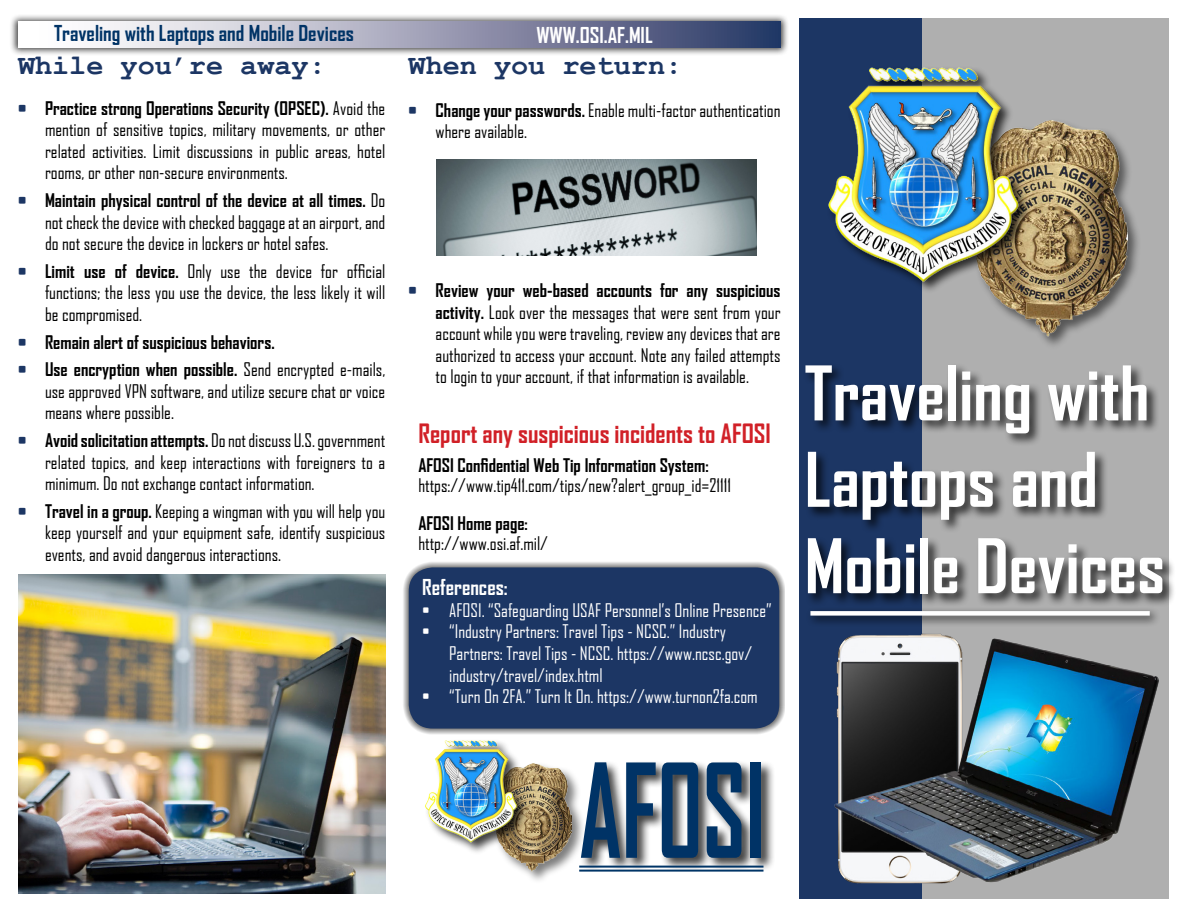
<style>
.page{position:relative;width:1188px;height:918px;background:#fff}
.page>*{position:absolute;margin:0;border:0;box-sizing:border-box;transform-origin:0 0}
.t1{font:700 124.8px "Agency FB";color:#036;scale:.76 1}
.t2{font:700 72px/86.4px "Agency FB";color:#fff}
.t3{font:700 28.5px "Courier New";color:#1c3664}
.t4{font:700 25.5px "Agency FB";color:#d12027}
.t5{font:700 21px "Agency FB";color:#036}
.t6{font:700 21px "Agency FB";color:#fff}
.t7{font:18px/21.6px "Agency FB";color:#000;text-align:justify}
.t8{font:18px/21.6px "Agency FB";color:#fff}
.t9{font:700 18px "Agency FB";color:#000}
.s1{font-weight:700;color:#1c3664}
.s2{font-weight:700}
.s3{color:#1c3664}
</style>
<div class="page">
<div style="left:402px;top:561px;width:383px;height:174px;background:#000;opacity:.77"></div>
<div style="left:409px;top:567px;width:370px;height:162px;background:#1c3664;border-radius:24px"></div>
<div style="left:799px;top:19px;width:123px;height:880px;background:#1c3664"></div>
<div style="left:803px;top:363px;width:373px;height:244px;background:#000;opacity:.75"></div>
<div style="left:579px;top:760px;width:197px;height:112px;background:#000;opacity:.75"></div>
<div style="left:972px;top:118px;width:170px;height:232px;background:#000;opacity:.51"></div>
<img style="left:975px;top:120px;width:153px;height:217px">
<div style="left:493px;top:762px;width:93px;height:123px;background:#000;opacity:.51"></div>
<img style="left:495px;top:763px;width:77px;height:109px">
<div style="left:806px;top:606px;width:355px;height:21px;background:#000;opacity:.75"></div>
<div style="left:810px;top:611px;width:340px;height:5px;background:#fff"></div>
<div style="left:827px;top:66px;width:205px;height:228px;background:#000;opacity:.75"></div>
<img style="left:827px;top:62px;width:210px;height:226px">
<div style="left:424px;top:739px;width:106px;height:116px;background:#000;opacity:.75"></div>
<img style="left:424px;top:739px;width:101px;height:107px">
<img style="left:437px;top:159px;width:319px;height:96px">
<div style="left:10px;top:14px;width:779px;height:42px;background:#000;opacity:.74"></div>
<div style="left:18px;top:22px;width:763px;height:26px;background:linear-gradient(to right,#fff,#303b68)"></div>
<img style="left:849px;top:630px;width:131px;height:259px">
<img style="left:834px;top:637px;width:331px;height:249px">
<img style="left:18px;top:574px;width:367px;height:319px">
<hr style="left:579px;top:866px;width:184px;height:2px;background:#003466">
<hr style="left:579px;top:870px;width:184px;height:2px;background:#003466">
<p class="t5" style="left:54px;top:20px;width:301px">Traveling with Laptops and Mobile Devices</p>
<p class="t6" style="left:536px;top:22px;width:118px">WWW.OSI.AF.MIL</p>
<h3 class="t3" style="left:18px;top:47px;width:309px">While you’re away:</h3>
<p class="t7" style="left:45px;top:97px;width:342px;text-indent:-27px"><span class="s1">•</span> <span class="s2">Practice strong Operations Security (OPSEC).</span> Avoid the mention of sensitive topics, military movements, or other related activities. Limit discussions in public areas, hotel rooms, or other non-secure environments.</p>
<p class="t7" style="left:45px;top:189px;width:342px;text-indent:-27px"><span class="s1">•</span> <span class="s2">Maintain physical control of the device at all times.</span> Do not check the device with checked baggage at an airport, and do not secure the device in lockers or hotel safes.</p>
<p class="t7" style="left:45px;top:260px;width:342px;text-indent:-27px"><span class="s1">•</span> <span class="s2">Limit use of device.</span> Only use the device for official functions; the less you use the device, the less likely it will be compromised.</p>
<p class="t9" style="left:18px;top:331px;width:258px"><span class="s3">•</span> Remain alert of suspicious behaviors.</p>
<p class="t7" style="left:45px;top:358px;width:342px;text-indent:-27px"><span class="s1">•</span> <span class="s2">Use encryption when possible.</span> Send encrypted e-mails, use approved VPN software, and utilize secure chat or voice means where possible.</p>
<p class="t7" style="left:45px;top:429px;width:342px;text-indent:-27px"><span class="s1">•</span> <span class="s2">Avoid solicitation attempts.</span> Do not discuss U.S. government related topics, and keep interactions with foreigners to a minimum. Do not exchange contact information.</p>
<p class="t7" style="left:45px;top:500px;width:342px;text-indent:-27px"><span class="s1">•</span> <span class="s2">Travel in a group.</span> Keeping a wingman with you will help you keep yourself and your equipment safe, identify suspicious events, and avoid dangerous interactions.</p>
<h3 class="t3" style="left:409px;top:47px;width:275px">When you return:</h3>
<p class="t7" style="left:436px;top:99px;width:346px;text-indent:-27px"><span class="s1">•</span> <span class="s2">Change your passwords.</span> Enable multi-factor authentication where available.</p>
<p class="t7" style="left:436px;top:279px;width:347px;text-indent:-27px"><span class="s1">•</span> <span class="s2">Review your web-based accounts for any suspicious activity.</span> Look over the messages that were sent from your account while you were traveling, review any devices that are authorized to access your account. Note any failed attempts to login to your account, if that information is available.</p>
<h3 class="t4" style="left:418px;top:418px;width:354px">Report any suspicious incidents to AFOSI</h3>
<p class="t9" style="left:418px;top:454px;width:292px">AFOSI Confidential Web Tip Information System:</p>
<p class="t7" style="left:418px;top:474px;width:314px">https://www.tip411.com/tips/new?alert_group_id=21111</p>
<p class="t9" style="left:418px;top:512px;width:111px">AFOSI Home page:</p>
<p class="t7" style="left:418px;top:532px;width:131px">http://www.osi.af.mil/</p>
<p class="t6" style="left:422px;top:574px;width:87px">References:</p>
<p class="t8" style="left:422px;top:599px;width:351px">• AFOSI. “Safeguarding USAF Personnel’s Online Presence”</p>
<p class="t8" style="left:449px;top:621px;width:305px;text-indent:-27px">• “Industry Partners: Travel Tips - NCSC.” Industry<br>Partners: Travel Tips - NCSC. https://www.ncsc.gov/ industry/travel/index.html</p>
<p class="t8" style="left:422px;top:685px;width:337px">• “Turn On 2FA.” Turn It On. https://www.turnon2fa.com</p>
<h1 class="t1" style="left:579px;top:733px;width:247px">AFOSI</h1>
<h2 class="t2" style="left:805px;top:349px;width:362px">Traveling with<br>Laptops and<br>Mobile Devices</h2>
</div>
